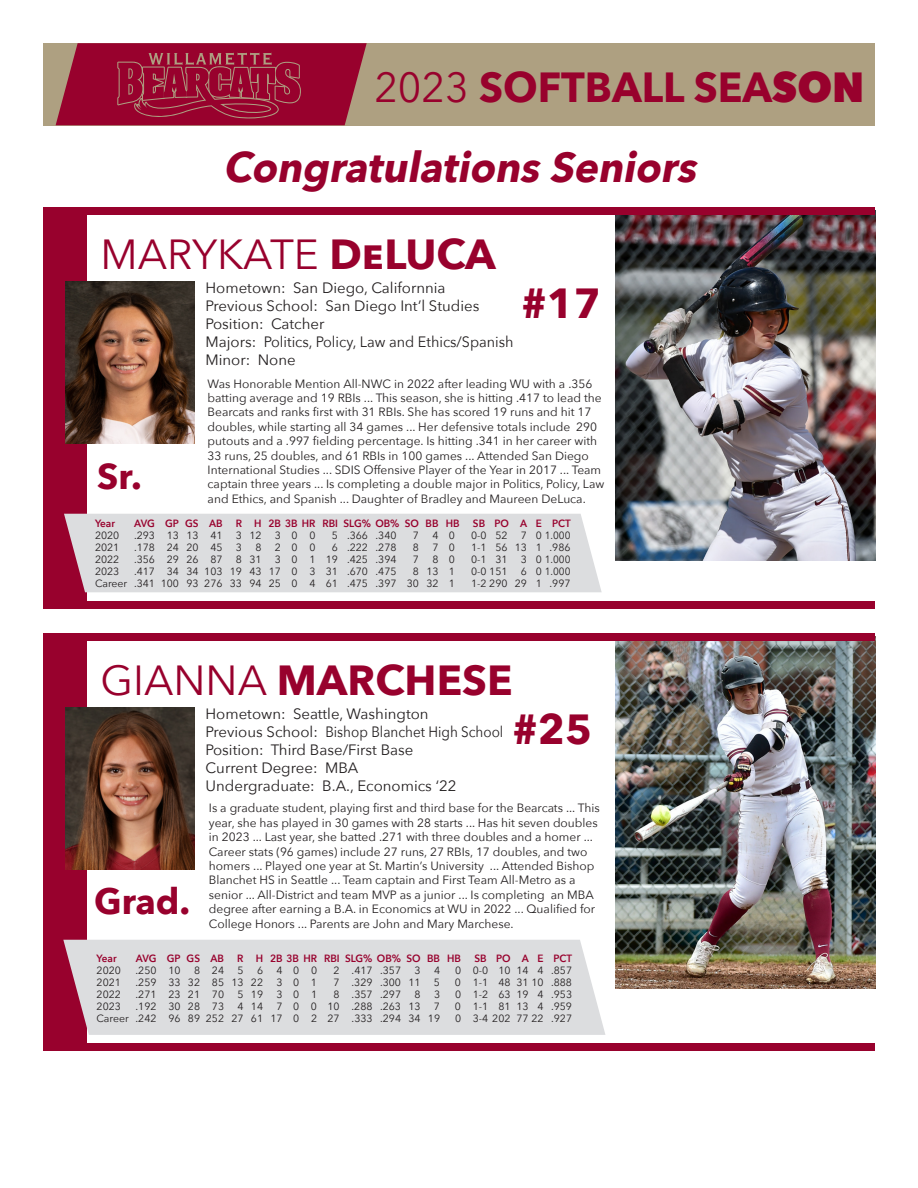
<style>
.page{position:relative;width:918px;height:1188px;background:#fff}
.page>*{position:absolute;margin:0;border:0;box-sizing:border-box;transform-origin:0 0}
.Player__Name{font:700 42px "Avenir Next";color:#98012d}
.t1{font:italic 700 42px "Avenir Next";color:#98012d}
.Player__Name-2{font:42px "Avenir Next";color:#98012d}
.t2{font:700 36px "Avenir Next";color:#98012d}
.Player__hometown{font:15px/18px "Avenir Next";color:#231f20}
.Player__Details{font:15px/18px "Avenir Next";color:#231f20}
.t3{font:12px/14.4px "Avenir Next";color:#231f20}
.t4{font:10.5px "Avenir Next";color:#231f20}
.t5{font:600 10.5px "Avenir Next";color:#98012d;scale:.95 1}
.s1{font-weight:400}
.s2{font-weight:800}
.s3{font-weight:700}
</style>
<div class="page">
<div style="left:44px;top:43px;width:831px;height:82px;background:#aea081"></div>
<svg style="left:56px;top:43px;width:311px;height:82px;background:#9b1939"></svg>
<div style="left:44px;top:210px;width:43px;height:395px;background:#98012d"></div>
<img style="left:616px;top:215px;width:259px;height:346px">
<div style="left:44px;top:601px;width:831px;height:8px;background:#98012d"></div>
<img style="left:65px;top:281px;width:130px;height:162px">
<div style="left:64px;top:514px;width:538px;height:78px;background:#dcdddf"></div>
<div style="left:44px;top:634px;width:43px;height:414px;background:#98012d"></div>
<img style="left:616px;top:641px;width:259px;height:348px">
<div style="left:44px;top:1043px;width:831px;height:8px;background:#98012d"></div>
<img style="left:65px;top:707px;width:130px;height:162px">
<div style="left:44px;top:207px;width:831px;height:8px;background:#98012d"></div>
<div style="left:44px;top:633px;width:831px;height:8px;background:#98012d"></div>
<div style="left:63px;top:940px;width:542px;height:95px;background:#dcdddf"></div>
<p class="Player__Name" style="left:374px;top:51px;width:492px"><span class="s1">2023</span> SOFTBALL SEA<span class="s2">SON</span></p>
<p class="t1" style="left:223px;top:131px;width:487px">CongratulationsSeniors</p>
<p class="Player__Name-2" style="left:100px;top:219px;width:397px">MARYKATE <span class="s3">DeLUCA</span></p>
<p class="Player__hometown" style="left:206px;top:279px;width:242px">Hometown: San Diego, Californnia</p>
<p class="Player__hometown" style="left:206px;top:297px;width:275px">Previous School: San Diego Int’l Studies<br>Position: Catcher</p>
<p class="Player__Details" style="left:206px;top:333px;width:310px">Majors: Politics, Policy, Law and Ethics/Spanish</p>
<p class="Player__Details" style="left:206px;top:351px;width:92px">Minor: None</p>
<p class="Player__Name" style="left:521px;top:267px;width:81px">#17</p>
<p class="t2" style="left:97px;top:445px;width:46px">Sr.</p>
<p class="t3" style="left:208px;top:376px;width:396px">Was Honorable Mention All-NWC in 2022 after leading WU with a .356 batting average and 19 RBIs ... This season, she is hitting .417 to lead the</p>
<p class="t3" style="left:208px;top:405px;width:395px">Bearcats and ranks first with 31 RBIs. She has scored 19 runs and hit 17 doubles, while starting all 34 games ... Her defensive totals include 290 putouts and a .997 fielding percentage. Is hitting .341 in her career with 33 runs, 25 doubles, and 61 RBIs in 100 games ... Attended San Diego International Studies ... SDIS Offensive Player of the Year in 2017 ... Team</p>
<p class="t3" style="left:208px;top:477px;width:398px">captain three years ... Is completing a double major in Politics, Policy, Law and Ethics, and Spanish ... Daughter of Bradley and Maureen DeLuca.</p>
<p class="t5" style="left:95px;top:514px;width:23px">Year</p>
<p class="t5" style="left:134px;top:514px;width:94px">AVG GP GS AB</p>
<p class="t5" style="left:236px;top:514px;width:237px">R H 2B 3B HR RBI SLG% OB% SO BB HB</p>
<p class="t5" style="left:473px;top:514px;width:104px">SB PO A E PCT</p>
<p class="t4" style="left:95px;top:526px;width:26px">2020</p>
<p class="t4" style="left:134px;top:526px;width:90px">.293 13 13 41</p>
<p class="t4" style="left:236px;top:526px;width:27px">3 12</p>
<p class="t4" style="left:275px;top:526px;width:42px">300</p>
<p class="t4" style="left:332px;top:526px;width:66px">5 .366 .340</p>
<p class="t4" style="left:413px;top:526px;width:8px">7</p>
<p class="t4" style="left:432px;top:526px;width:24px">4 0</p>
<p class="t4" style="left:471px;top:526px;width:38px">0-0 52</p>
<p class="t4" style="left:521px;top:526px;width:51px">7 0 1.000</p>
<p class="t4" style="left:95px;top:538px;width:26px">2021</p>
<p class="t4" style="left:134px;top:538px;width:90px">.178 24 20 45</p>
<p class="t4" style="left:236px;top:538px;width:8px">3</p>
<p class="t4" style="left:255px;top:538px;width:8px">8</p>
<p class="t4" style="left:275px;top:538px;width:42px">200</p>
<p class="t4" style="left:332px;top:538px;width:66px">6 .222 .278</p>
<p class="t4" style="left:413px;top:538px;width:8px">8</p>
<p class="t4" style="left:432px;top:538px;width:24px">7 0</p>
<p class="t4" style="left:471px;top:538px;width:101px">1-1 56 13 1 .986</p>
<p class="t4" style="left:95px;top:550px;width:26px">2022</p>
<p class="t4" style="left:134px;top:550px;width:90px">.356 29 26 87</p>
<p class="t4" style="left:236px;top:550px;width:27px">8 31</p>
<p class="t4" style="left:275px;top:550px;width:123px">3 0 1 19 .425 .394</p>
<p class="t4" style="left:413px;top:550px;width:8px">7</p>
<p class="t4" style="left:432px;top:550px;width:24px">8 0</p>
<p class="t4" style="left:471px;top:550px;width:38px">0-1 31</p>
<p class="t4" style="left:521px;top:550px;width:51px">3 0 1.000</p>
<p class="t4" style="left:95px;top:562px;width:26px">2023</p>
<p class="t4" style="left:134px;top:562px;width:264px">.417 34 34 103 19 43 17 0 3 31 .670 .475</p>
<p class="t4" style="left:413px;top:562px;width:44px">813 1</p>
<p class="t4" style="left:471px;top:562px;width:38px">0-0 151</p>
<p class="t4" style="left:521px;top:562px;width:51px">6 0 1.000</p>
<p class="t4" style="left:95px;top:574px;width:362px">Career .341 100 93 276 33 94 25 0 4 61 .475 .397 30 32 1</p>
<p class="t4" style="left:471px;top:574px;width:101px">1-2 290 29 1 .997</p>
<p class="Player__Name" style="left:100px;top:644px;width:414px"><span class="s1">GIANNA</span> MARCHESE</p>
<p class="Player__hometown" style="left:206px;top:705px;width:225px">Hometown: Seattle, Washington</p>
<p class="Player__hometown" style="left:206px;top:723px;width:299px">Previous School: Bishop Blanchet High School</p>
<p class="Player__Details" style="left:206px;top:741px;width:210px">Position: Third Base/First Base</p>
<p class="Player__Details" style="left:206px;top:759px;width:252px">Current Degree: MBA<br>Undergraduate: B.A., Economics ‘22</p>
<p class="Player__Name" style="left:513px;top:693px;width:81px">#25</p>
<p class="t2" style="left:94px;top:870px;width:98px">Grad.</p>
<p class="t3" style="left:209px;top:800px;width:392px">Is a graduate student, playing first and third base for the Bearcats ... This year, she has played in 30 games with 28 starts ... Has hit seven doubles in 2023 ... Last year, she batted .271 with three doubles and a homer ...<br>Career stats (96 games) include 27 runs, 27 RBIs, 17 doubles, and two homers ... Played one year at St. Martin’s University ... Attended Bishop Blanchet HS in Seattle ... Team captain and First Team All-Metro as a senior ... All-District and team MVP as a junior ... Is completing an MBA degree after earning a B.A. in Economics at WU in 2022 ... Qualified for College Honors ... Parents are John and Mary Marchese.</p>
<p class="t5" style="left:97px;top:950px;width:23px">Year</p>
<p class="t5" style="left:136px;top:950px;width:94px">AVG GP GS AB</p>
<p class="t5" style="left:237px;top:950px;width:237px">R H 2B 3B HR RBI SLG% OB% SO BB HB</p>
<p class="t5" style="left:475px;top:950px;width:104px">SB PO A E PCT</p>
<p class="t4" style="left:97px;top:962px;width:26px">2020</p>
<p class="t4" style="left:136px;top:962px;width:47px">.250 10</p>
<p class="t4" style="left:194px;top:962px;width:32px">8 24</p>
<p class="t4" style="left:238px;top:962px;width:8px">5</p>
<p class="t4" style="left:257px;top:962px;width:8px">6</p>
<p class="t4" style="left:277px;top:962px;width:42px">400</p>
<p class="t4" style="left:334px;top:962px;width:69px">2 .417 .357</p>
<p class="t4" style="left:415px;top:962px;width:8px">3</p>
<p class="t4" style="left:434px;top:962px;width:8px">4</p>
<p class="t4" style="left:455px;top:962px;width:119px">0 0-0 10 14 4 .857</p>
<p class="t4" style="left:97px;top:974px;width:26px">2021</p>
<p class="t4" style="left:136px;top:974px;width:129px">.259 33 32 85 13 22</p>
<p class="t4" style="left:277px;top:974px;width:42px">301</p>
<p class="t4" style="left:334px;top:974px;width:89px">7 .329 .300 11</p>
<p class="t4" style="left:434px;top:974px;width:8px">5</p>
<p class="t4" style="left:455px;top:974px;width:119px">0 1-1 48 31 10 .888</p>
<p class="t4" style="left:97px;top:986px;width:26px">2022</p>
<p class="t4" style="left:136px;top:986px;width:90px">.271 23 21 70</p>
<p class="t4" style="left:238px;top:986px;width:27px">5 19</p>
<p class="t4" style="left:277px;top:986px;width:42px">301</p>
<p class="t4" style="left:334px;top:986px;width:69px">8 .357 .297</p>
<p class="t4" style="left:415px;top:986px;width:8px">8</p>
<p class="t4" style="left:434px;top:986px;width:8px">3</p>
<p class="t4" style="left:455px;top:986px;width:119px">0 1-2 63 19 4 .953</p>
<p class="t4" style="left:97px;top:998px;width:26px">2023</p>
<p class="t4" style="left:136px;top:998px;width:90px">.192 30 28 73</p>
<p class="t4" style="left:238px;top:998px;width:27px">4 14</p>
<p class="t4" style="left:277px;top:998px;width:146px">7 0 0 10 .288 .263 13</p>
<p class="t4" style="left:434px;top:998px;width:8px">7</p>
<p class="t4" style="left:455px;top:998px;width:119px">0 1-1 81 13 4 .959</p>
<p class="t4" style="left:97px;top:1010px;width:345px">Career .242 96 89 252 27 61 17 0 2 27 .333 .294 34 19</p>
<p class="t4" style="left:455px;top:1010px;width:119px">0 3-4 202 77 22 .927</p>
</div>
